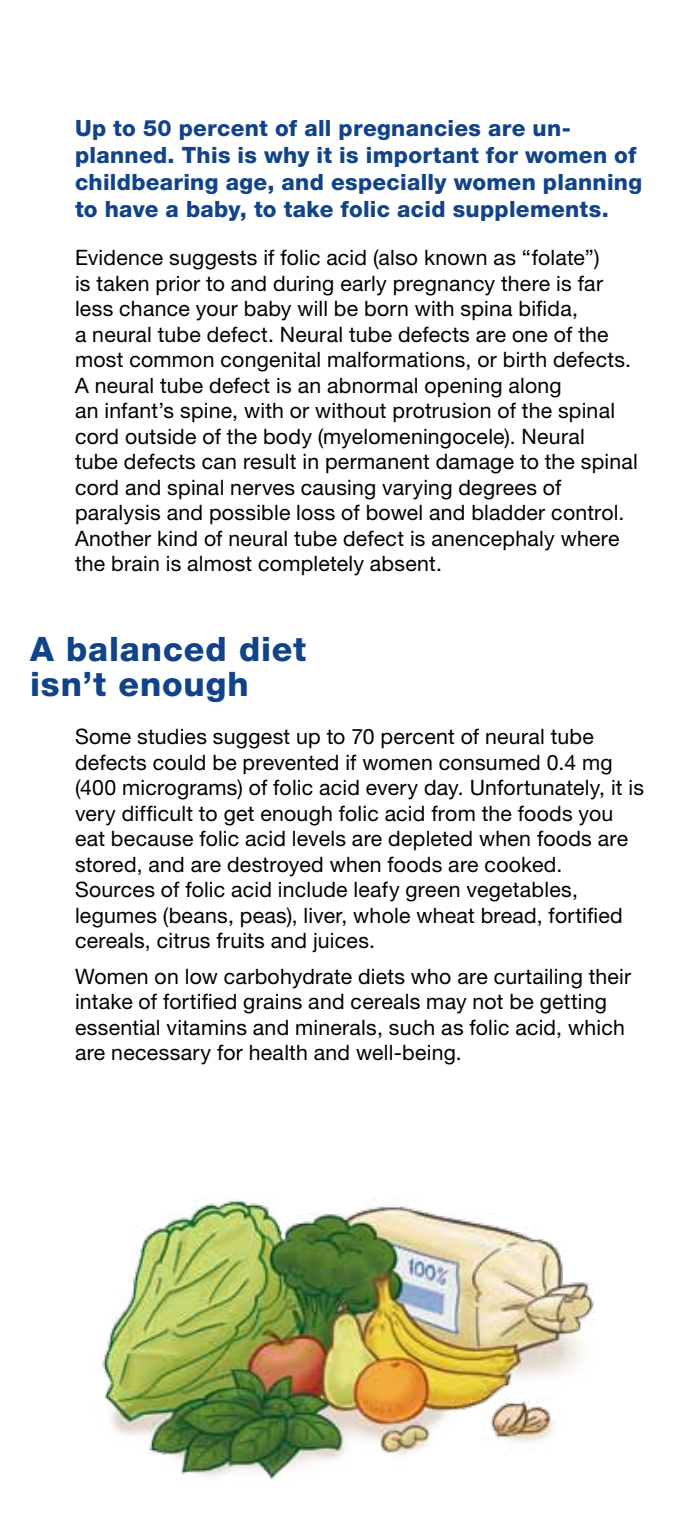
<style>
.page{position:relative;width:675px;height:1530px;background:#fff}
.page>*{position:absolute;margin:0;border:0;box-sizing:border-box;transform-origin:0 0}
.t1{font:800 33.75px/35px "Helvetica Neue LT Std";letter-spacing:.025em;color:#104389}
.t2{font:800 22.5px/27px "Helvetica Neue LT Std";letter-spacing:.015em;color:#104389}
.t3{font:21.25px/25.5px "Helvetica Neue LT Std";letter-spacing:.01em;color:#000}
</style>
<div class="page">
<img style="left:102px;top:1199px;width:493px;height:281px">
<p class="t2" style="left:75px;top:114px;width:569px">Up to 50 percent of all pregnancies are un&shy;planned. This is why it is important for women of childbearing age, and especially women planning to have a baby, to take folic acid supplements.</p>
<p class="t3" style="left:75px;top:244px;width:564px">Evidence suggests if folic acid (also known as “folate”)<br>is taken prior to and during early pregnancy there is far less chance your baby will be born with spina bifida,<br>a neural tube defect. Neural tube defects are one of the most common congenital malformations, or birth defects.<br>A neural tube defect is an abnormal opening along<br>an infant’s spine, with or without protrusion of the spinal cord outside of the body (myelomeningocele). Neural<br>tube defects can result in permanent damage to the spinal cord and spinal nerves causing varying degrees of paralysis and possible loss of bowel and bladder control.<br>Another kind of neural tube defect is anencephaly where the brain is almost completely absent.</p>
<h1 class="t1" style="left:30px;top:631px;width:278px">A balanced diet isn’t enough</h1>
<p class="t3" style="left:75px;top:723px;width:571px">Some studies suggest up to 70 percent of neural tube defects could be prevented if women consumed 0.4 mg (400 micrograms) of folic acid every day. Unfortunately, it is very difficult to get enough folic acid from the foods you eat because folic acid levels are depleted when foods are stored, and are destroyed when foods are cooked.<br>Sources of folic acid include leafy green vegetables, legumes (beans, peas), liver, whole wheat bread, fortified cereals, citrus fruits and juices.</p>
<p class="t3" style="left:75px;top:963px;width:558px">Women on low carbohydrate diets who are curtailing their intake of fortified grains and cereals may not be getting essential vitamins and minerals, such as folic acid, which are necessary for health and well-being.</p>
</div>
